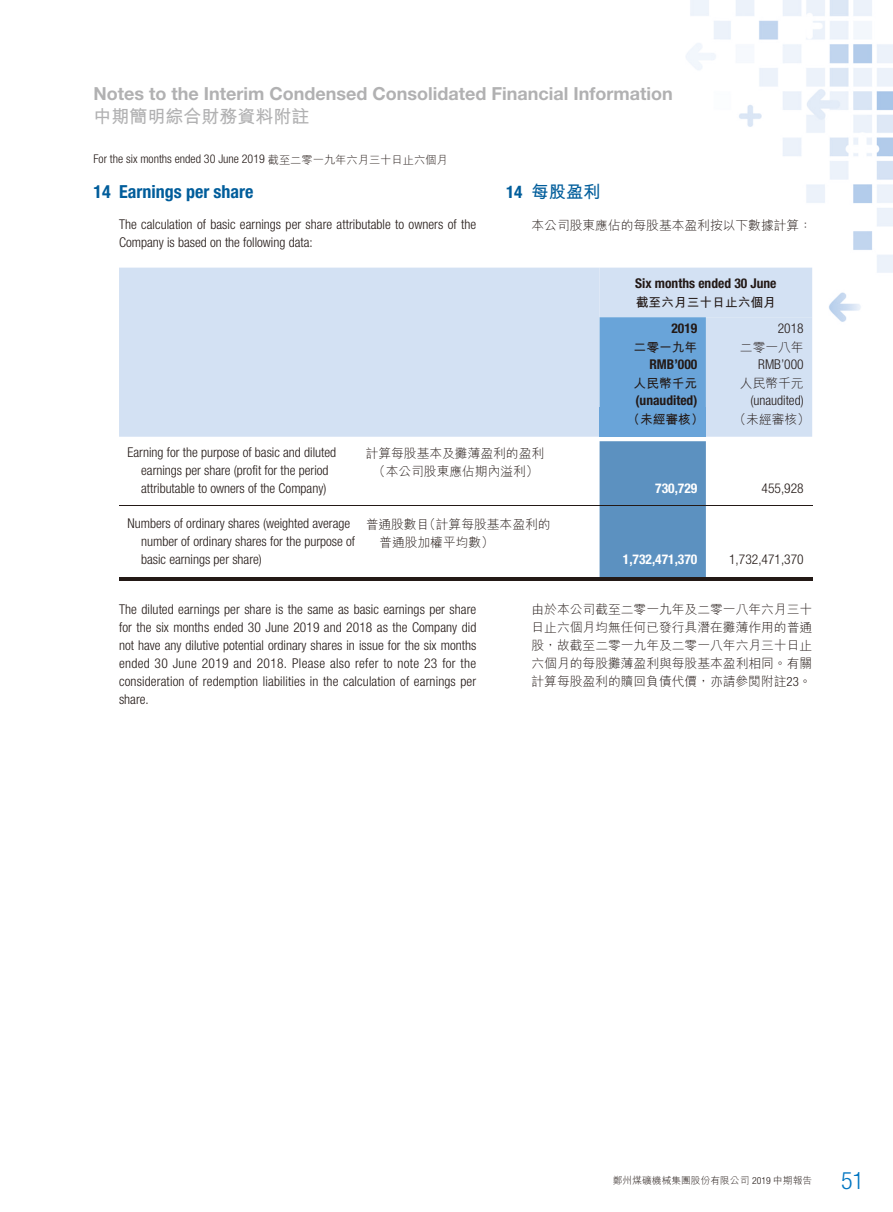
<style>
.page{position:relative;width:893px;height:1212px;background:#fff}
.page>*{position:absolute;margin:0;border:0;box-sizing:border-box;transform-origin:0 0}
.t1{font:300 condensed 24px "Helvetica Neue LT Std";color:#0075c1}
.t2{font:700 18px "Helvetica Neue LT Std";color:#b1b1b2}
.t3{font:700 condensed 18px "Helvetica Neue LT Std";color:#005d9b}
.t4{font:18px "M Hei HK Bold E Ten B5 H";color:#b1b1b2}
.t5{font:17.25px "M Hei HK Bold E Ten B5 H";color:#005d9b}
.t6{font:300 condensed 13.5px/18px "Helvetica Neue LT Std";color:#231916}
.t7{font:700 condensed 13.5px "Helvetica Neue LT Std";color:#231916}
.t8{font:700 condensed 13.5px "Helvetica Neue LT Std";color:#fff}
.t9{font:12.75px/18px "M Hei HK Light E Ten B5 H";color:#231916;text-align:justify}
.t10{font:12.75px "M Hei HK Bold E Ten B5 H";color:#231916}
.t11{font:300 condensed 12px "Helvetica Neue LT Std";color:#231916}
.t12{font:9.75px "M Hei HK Light E Ten B5 H";color:#231916}
.s1{font-family:"M Hei HK Light E Ten B5 H";font-weight:400;font-stretch:normal;font-size:11.25px}
.s2{font-family:"Helvetica Neue LT Std";font-weight:700;font-stretch:condensed}
.s3{font-family:"Helvetica Neue LT Std";font-weight:300;font-stretch:condensed}
</style>
<div class="page">
<img style="left:573px;top:0;width:320px;height:322px">
<div style="left:119px;top:268px;width:693px;height:169px;background:#d3e1f3"></div>
<svg style="left:600px;top:268px;width:212px;height:139px;background:#b0cdea"></svg>
<div style="left:600px;top:407px;width:106px;height:30px;background:#69a4d9"></div>
<div style="left:600px;top:441px;width:106px;height:136px;background:#5c91c0"></div>
<hr style="left:119px;top:505px;width:247px;height:1px;background:#231916">
<hr style="left:366px;top:505px;width:234px;height:1px;background:#231916">
<hr style="left:600px;top:505px;width:106px;height:1px;background:#231916">
<hr style="left:706px;top:505px;width:106px;height:1px;background:#231916">
<hr style="left:119px;top:577px;width:247px;height:3px;background:#231916">
<hr style="left:366px;top:577px;width:234px;height:3px;background:#231916">
<hr style="left:600px;top:577px;width:106px;height:3px;background:#231916">
<hr style="left:706px;top:577px;width:106px;height:3px;background:#231916">
<h2 class="t2" style="left:94px;top:87px;width:581px">Notes to the Interim Condensed Consolidated Financial Information</h2>
<h2 class="t4" style="left:94px;top:109px;width:218px">中期簡明綜合財務資料附註</h2>
<p class="t11" style="left:94px;top:155px;width:356px">For the six months ended 30 June 2019 <span class="s1">截至二零一九年六月三十日止六個月</span></p>
<h2 class="t3" style="left:94px;top:185px;width:162px">14 Earnings per share</h2>
<p class="t6" style="left:119px;top:217px;width:359px">The calculation of basic earnings per share attributable to owners of the<br>Company is based on the following data:</p>
<p class="t5" style="left:506px;top:185px;width:96px"><span class="s2">14</span> 每股盈利</p>
<p class="t9" style="left:531px;top:217px;width:282px">本公司股東應佔的每股基本盈利按以下數據計算：</p>
<p class="t7" style="left:635px;top:279px;width:143px">Six months ended 30 June</p>
<p class="t10" style="left:636px;top:297px;width:142px">截至六月三十日止六個月</p>
<p class="t7" style="left:671px;top:323px;width:27px">2019</p>
<p class="t6" style="left:778px;top:321px;width:27px">2018</p>
<p class="t10" style="left:634px;top:342px;width:65px">二零一九年</p>
<p class="t9" style="left:740px;top:340px;width:65px">二零一八年</p>
<p class="t7" style="left:649px;top:359px;width:49px">RMB’000</p>
<p class="t6" style="left:758px;top:357px;width:47px">RMB’000</p>
<p class="t10" style="left:634px;top:378px;width:65px">人民幣千元</p>
<p class="t9" style="left:740px;top:376px;width:65px">人民幣千元</p>
<p class="t7" style="left:636px;top:395px;width:63px">(unaudited)</p>
<p class="t6" style="left:750px;top:393px;width:55px">(unaudited)</p>
<p class="t10" style="left:627px;top:414px;width:78px">（未經審核）</p>
<p class="t9" style="left:733px;top:412px;width:78px">（未經審核）</p>
<p class="t6" style="left:128px;top:445px;width:210px;text-align:center">Earning for the purpose of basic and diluted earnings per share (profit for the period attributable to owners of the Company)</p>
<p class="t9" style="left:366px;top:445px;width:180px;text-align:center">計算每股基本及攤薄盈利的盈利（本公司股東應佔期內溢利）</p>
<p class="t6" style="left:141px;top:516px;width:215px;text-indent:-14px">Numbers of ordinary shares (weighted average number of ordinary shares for the purpose of basic earnings per share)</p>
<p class="t9" style="left:379px;top:517px;width:173px;text-indent:-14px">普通股數目（計算每股基本盈利的普通股加權平均數）</p>
<p class="t8" style="left:655px;top:483px;width:44px">730,729</p>
<p class="t6" style="left:762px;top:481px;width:44px">455,928</p>
<p class="t8" style="left:623px;top:555px;width:76px">1,732,471,370</p>
<p class="t6" style="left:729px;top:552px;width:76px">1,732,471,370</p>
<p class="t6" style="left:119px;top:602px;width:359px;text-align:justify">The diluted earnings per share is the same as basic earnings per share for the six months ended 30 June 2019 and 2018 as the Company did not have any dilutive potential ordinary shares in issue for the six months ended 30 June 2019 and 2018. Please also refer to note 23 for the consideration of redemption liabilities in the calculation of earnings per share.</p>
<p class="t9" style="left:531px;top:602px;width:282px">由於本公司截至二零一九年及二零一八年六月三十日止六個月均無任何已發行具潛在攤薄作用的普通股，故截至二零一九年及二零一八年六月三十日止六個月的每股攤薄盈利與每股基本盈利相同。有關計算每股盈利的贖回負債代價，亦請參閱附註<span class="s3">23</span>。</p>
<p class="t12" style="left:613px;top:1177px;width:201px">鄭州煤礦機械集團股份有限公司 <span class="s3">2019</span> 中期報告</p>
<h1 class="t1" style="left:841px;top:1172px;width:25px">51</h1>
</div>
